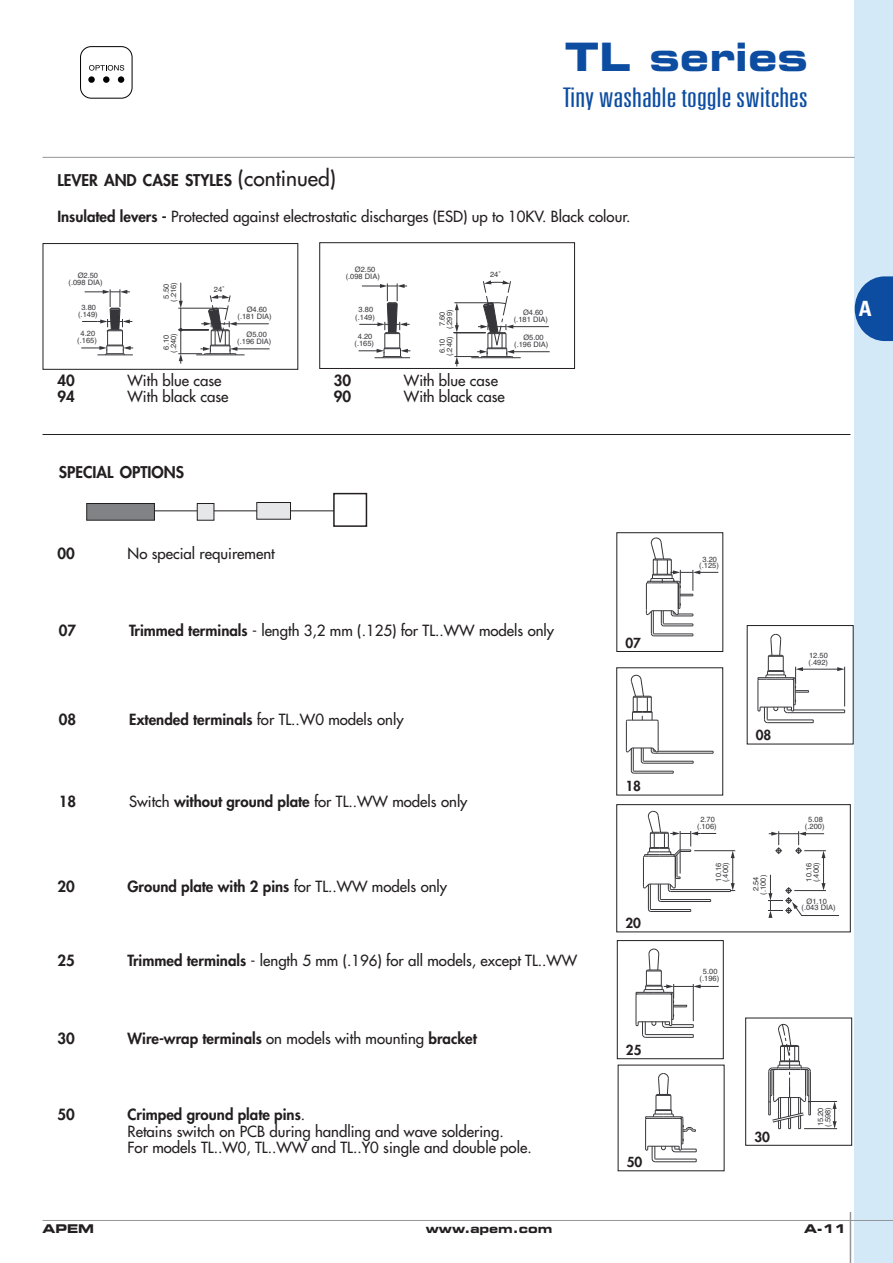
<style>
.page{position:relative;width:893px;height:1263px;background:#fff}
.page>*{position:absolute;margin:0;border:0;box-sizing:border-box;transform-origin:0 0}
.t1{font:700 expanded 39px "Square 721 BT";color:#0d4da1}
.t2{font:300 ultra-condensed 27px "Univers";color:#0d4da1;scale:1.3 1}
.t3{font:700 condensed 21px "Univers";color:#fff}
.t4{font:800 15.75px "Futura";color:#231f20}
.t5{font:15px/16.5px "Futura";color:#231f20}
.t6{font:800 15px "Futura";color:#231f20}
.t7{font:800 13.5px "Futura";color:#231f20}
.t8{font:700 expanded 12px "Square 721 BT";color:#231f20}
.t9{font:7.5px/7.4px "Helvetica";color:#363539}
.s1{font-weight:400;font-size:21px}
.s2{font-weight:800}
.s3{font-weight:400}
</style>
<div class="page">
<div style="left:855px;top:0;width:38px;height:1263px;background:#d4e9f7"></div>
<hr style="left:43px;top:1220px;width:850px;height:1px;background:#939598">
<hr style="left:43px;top:157px;width:812px;height:1px;background:#939598">
<hr style="left:850px;top:1212px;width:1px;height:51px;background:#939598">
<svg style="left:855px;top:276px;width:38px;height:65px"></svg>
<hr style="left:153px;top:511px;width:207px;height:1px;background:#231f20">
<div style="left:87px;top:503px;width:67px;height:17px;background:#808285"></div>
<div style="left:87px;top:503px;width:68px;height:17px;border:1px solid #231f20"></div>
<div style="left:197px;top:503px;width:17px;height:17px;background:#e6e7e9"></div>
<div style="left:197px;top:503px;width:17px;height:17px;border:1px solid #231f20"></div>
<div style="left:257px;top:502px;width:33px;height:17px;background:#e6e7e9"></div>
<div style="left:257px;top:502px;width:34px;height:17px;border:1px solid #231f20"></div>
<div style="left:334px;top:494px;width:32px;height:32px;background:#fff"></div>
<div style="left:333px;top:493px;width:34px;height:34px;border:2px solid #231f20"></div>
<div style="left:617px;top:532px;width:106px;height:120px;border:1px solid #231f20"></div>
<div style="left:43px;top:243px;width:255px;height:126px;border:1px solid #231f20"></div>
<div style="left:320px;top:243px;width:255px;height:126px;border:1px solid #231f20"></div>
<div style="left:617px;top:804px;width:233px;height:128px;border:1px solid #231f20"></div>
<hr style="left:43px;top:434px;width:807px;height:1px;background:#231f20">
<hr style="left:239px;top:323px;width:30px;height:1px;background:#363539">
<hr style="left:240px;top:348px;width:30px;height:1px;background:#363539">
<svg style="left:81px;top:289px;width:52px;height:67px"></svg>
<svg style="left:178px;top:283px;width:67px;height:81px"></svg>
<hr style="left:453px;top:332px;width:32px;height:1px;background:#363539">
<hr style="left:512px;top:351px;width:38px;height:1px;background:#363539">
<hr style="left:511px;top:326px;width:38px;height:1px;background:#363539">
<svg style="left:359px;top:283px;width:51px;height:75px"></svg>
<svg style="left:454px;top:280px;width:67px;height:86px"></svg>
<svg style="left:646px;top:537px;width:72px;height:100px"></svg>
<hr style="left:794px;top:709px;width:51px;height:1px;background:#363539">
<hr style="left:787px;top:712px;width:58px;height:1px;background:#363539">
<hr style="left:844px;top:667px;width:1px;height:39px;background:#363539">
<hr style="left:800px;top:669px;width:40px;height:1px;background:#363539">
<svg style="left:757px;top:634px;width:57px;height:89px"></svg>
<svg style="left:837px;top:667px;width:8px;height:4px"></svg>
<hr style="left:694px;top:850px;width:41px;height:1px;background:#363539">
<hr style="left:671px;top:889px;width:60px;height:1px;background:#363539">
<hr style="left:671px;top:891px;width:60px;height:1px;background:#363539">
<svg style="left:643px;top:810px;width:73px;height:102px"></svg>
<svg style="left:730px;top:851px;width:5px;height:40px"></svg>
<svg style="left:768px;top:831px;width:72px;height:87px"></svg>
<hr style="left:634px;top:773px;width:39px;height:1px;background:#363539">
<hr style="left:634px;top:771px;width:39px;height:1px;background:#363539">
<hr style="left:644px;top:763px;width:49px;height:1px;background:#363539">
<hr style="left:644px;top:761px;width:49px;height:1px;background:#363539">
<hr style="left:654px;top:753px;width:59px;height:1px;background:#363539">
<hr style="left:658px;top:751px;width:55px;height:1px;background:#363539">
<svg style="left:626px;top:674px;width:33px;height:100px"></svg>
<div style="left:745px;top:1018px;width:107px;height:127px;border:1px solid #231f20"></div>
<div style="left:617px;top:940px;width:106px;height:119px;border:1px solid #231f20"></div>
<svg style="left:635px;top:940px;width:84px;height:98px"></svg>
<svg style="left:768px;top:1023px;width:69px;height:106px"></svg>
<svg style="left:645px;top:1073px;width:52px;height:89px"></svg>
<svg style="left:89px;top:65px;width:35px;height:6px"></svg>
<div style="left:103px;top:76px;width:7px;height:7px;background:#000;border-radius:50%"></div>
<svg style="left:88px;top:76px;width:7px;height:7px"></svg>
<div style="left:118px;top:76px;width:6px;height:7px;background:#000;border-radius:50%"></div>
<div style="left:80px;top:46px;width:52px;height:52px;border:1px solid #000;border-radius:11px"></div>
<p class="t4" style="left:57px;top:173px;width:280px">LEVER AND CASE STYLES <span class="s1">(continued)</span></p>
<h1 class="t1" style="left:565px;top:43px;width:245px">TL series</h1>
<h2 class="t2" style="left:562px;top:87px;width:190px">Tiny washable toggle switches</h2>
<p class="t5" style="left:57px;top:210px;width:574px"><span class="s2">Insulated levers -</span> Protected against electrostatic discharges (ESD) up to 10KV. Black colour.</p>
<p class="t9" style="left:78px;top:272px;width:22px">Ø2.50</p>
<p class="t9" style="left:68px;top:279px;width:36px">(.098 DIA)</p>
<p class="t9" style="left:78px;top:311px;width:21px">(.149)</p>
<p class="t9" style="left:77px;top:337px;width:21px">(.165)</p>
<p class="t9" style="left:170px;top:302px;width:21px;rotate:-90deg">(.216)</p>
<p class="t9" style="left:163px;top:298px;width:16px;rotate:-90deg">5.50</p>
<p class="t9" style="left:214px;top:286px;width:12px">24˚</p>
<p class="t9" style="left:81px;top:303px;width:16px">3.80</p>
<p class="t9" style="left:247px;top:306px;width:22px">Ø4.60</p>
<p class="t9" style="left:237px;top:313px;width:36px">(.181 DIA)</p>
<p class="t9" style="left:237px;top:338px;width:36px">(.196 DIA)</p>
<p class="t9" style="left:81px;top:330px;width:16px">4.20</p>
<p class="t9" style="left:246px;top:331px;width:22px">Ø5.00</p>
<p class="t9" style="left:170px;top:353px;width:21px;rotate:-90deg">(.240)</p>
<p class="t9" style="left:163px;top:349px;width:16px;rotate:-90deg">6.10</p>
<p class="t6" style="left:57px;top:373px;width:19px">40</p>
<p class="t5" style="left:128px;top:373px;width:96px">With blue case</p>
<p class="t6" style="left:57px;top:389px;width:19px">94</p>
<p class="t5" style="left:128px;top:389px;width:102px">With black case</p>
<p class="t4" style="left:59px;top:465px;width:127px">SPECIAL OPTIONS</p>
<p class="t9" style="left:355px;top:266px;width:22px">Ø2.50</p>
<p class="t9" style="left:359px;top:306px;width:16px">3.80</p>
<p class="t9" style="left:358px;top:333px;width:16px">4.20</p>
<p class="t9" style="left:523px;top:333px;width:22px">Ø5.00</p>
<p class="t9" style="left:490px;top:271px;width:12px">24˚</p>
<p class="t9" style="left:346px;top:273px;width:36px">(.098 DIA)</p>
<p class="t9" style="left:523px;top:308px;width:22px">Ø4.60</p>
<p class="t9" style="left:446px;top:329px;width:21px;rotate:-90deg">(.299)</p>
<p class="t9" style="left:439px;top:326px;width:16px;rotate:-90deg">7.60</p>
<p class="t9" style="left:355px;top:313px;width:21px">(.149)</p>
<p class="t9" style="left:514px;top:316px;width:36px">(.181 DIA)</p>
<p class="t9" style="left:446px;top:356px;width:21px;rotate:-90deg">(.240)</p>
<p class="t9" style="left:514px;top:341px;width:36px">(.196 DIA)</p>
<p class="t9" style="left:439px;top:353px;width:16px;rotate:-90deg">6.10</p>
<p class="t9" style="left:355px;top:340px;width:21px">(.165)</p>
<p class="t6" style="left:334px;top:373px;width:19px">30</p>
<p class="t5" style="left:404px;top:373px;width:96px">With blue case</p>
<p class="t6" style="left:334px;top:389px;width:19px">90</p>
<p class="t5" style="left:404px;top:389px;width:102px">With black case</p>
<h3 class="t3" style="left:859px;top:301px;width:14px">A</h3>
<p class="t6" style="left:57px;top:547px;width:19px">00</p>
<p class="t5" style="left:128px;top:547px;width:149px">No special requirement</p>
<p class="t6" style="left:59px;top:623px;width:19px">07</p>
<p class="t5" style="left:129px;top:623px;width:427px"><span class="s2">Trimmed terminals</span> - length 3,2 mm (.125) for TL..WW models only</p>
<p class="t6" style="left:59px;top:712px;width:19px">08</p>
<p class="t5" style="left:129px;top:712px;width:276px"><span class="s2">Extended terminals</span> for TL..W0 models only</p>
<p class="t6" style="left:59px;top:794px;width:19px">18</p>
<p class="t5" style="left:129px;top:794px;width:340px">Switch <span class="s2">without ground plate</span> for TL..WW models only</p>
<p class="t6" style="left:57px;top:879px;width:19px">20</p>
<p class="t6" style="left:128px;top:879px;width:321px">Ground plate with 2 pins <span class="s3">for TL..WW models only</span></p>
<p class="t6" style="left:57px;top:953px;width:19px">25</p>
<p class="t5" style="left:128px;top:953px;width:451px"><span class="s2">Trimmed terminals</span> - length 5 mm (.196) for all models, except TL..WW</p>
<p class="t6" style="left:57px;top:1031px;width:19px">30</p>
<p class="t6" style="left:128px;top:1031px;width:351px">Wire-wrap terminals <span class="s3">on models with mounting</span> bracket</p>
<p class="t6" style="left:57px;top:1108px;width:19px">50</p>
<p class="t5" style="left:128px;top:1108px;width:406px"><span class="s2">Crimped ground plate pins</span>.<br>Retains switch on PCB during handling and wave soldering.<br>For models TL..W0, TL..WW and TL..Y0 single and double pole.</p>
<p class="t7" style="left:625px;top:636px;width:17px">07</p>
<p class="t7" style="left:625px;top:780px;width:17px">18</p>
<p class="t7" style="left:625px;top:917px;width:17px">20</p>
<p class="t7" style="left:626px;top:1043px;width:17px">25</p>
<p class="t7" style="left:627px;top:1156px;width:17px">50</p>
<p class="t9" style="left:702px;top:555px;width:16px">3.20</p>
<p class="t9" style="left:699px;top:562px;width:21px">(.125)</p>
<p class="t7" style="left:756px;top:729px;width:17px">08</p>
<p class="t9" style="left:697px;top:816px;width:21px;text-align:center">2.70 (.106)</p>
<p class="t9" style="left:715px;top:882px;width:21px;line-height:6.9px;rotate:-90deg">10.16 (.400)</p>
<p class="t9" style="left:759px;top:894px;width:21px;rotate:-90deg">(.100)</p>
<p class="t9" style="left:752px;top:891px;width:16px;rotate:-90deg">2.54</p>
<p class="t9" style="left:703px;top:968px;width:16px">5.00</p>
<p class="t9" style="left:700px;top:975px;width:21px">(.196)</p>
<p class="t9" style="left:809px;top:652px;width:20px">12.50</p>
<p class="t9" style="left:808px;top:659px;width:21px">(.492)</p>
<p class="t9" style="left:808px;top:815px;width:16px">5.08</p>
<p class="t9" style="left:805px;top:823px;width:21px">(.200)</p>
<p class="t9" style="left:813px;top:882px;width:21px;rotate:-90deg">(.400)</p>
<p class="t9" style="left:805px;top:882px;width:20px;rotate:-90deg">10.16</p>
<p class="t9" style="left:806px;top:897px;width:22px">Ø1.10</p>
<p class="t9" style="left:801px;top:904px;width:36px">(.043 DIA)</p>
<p class="t7" style="left:754px;top:1130px;width:17px">30</p>
<p class="t9" style="left:817px;top:1127px;width:21px;rotate:-90deg">15.20 (.598)</p>
<p class="t8" style="left:43px;top:1225px;width:53px">APEM</p>
<p class="t8" style="left:426px;top:1225px;width:128px">www.apem.com</p>
<p class="t8" style="left:804px;top:1225px;width:44px">A-11</p>
</div>
